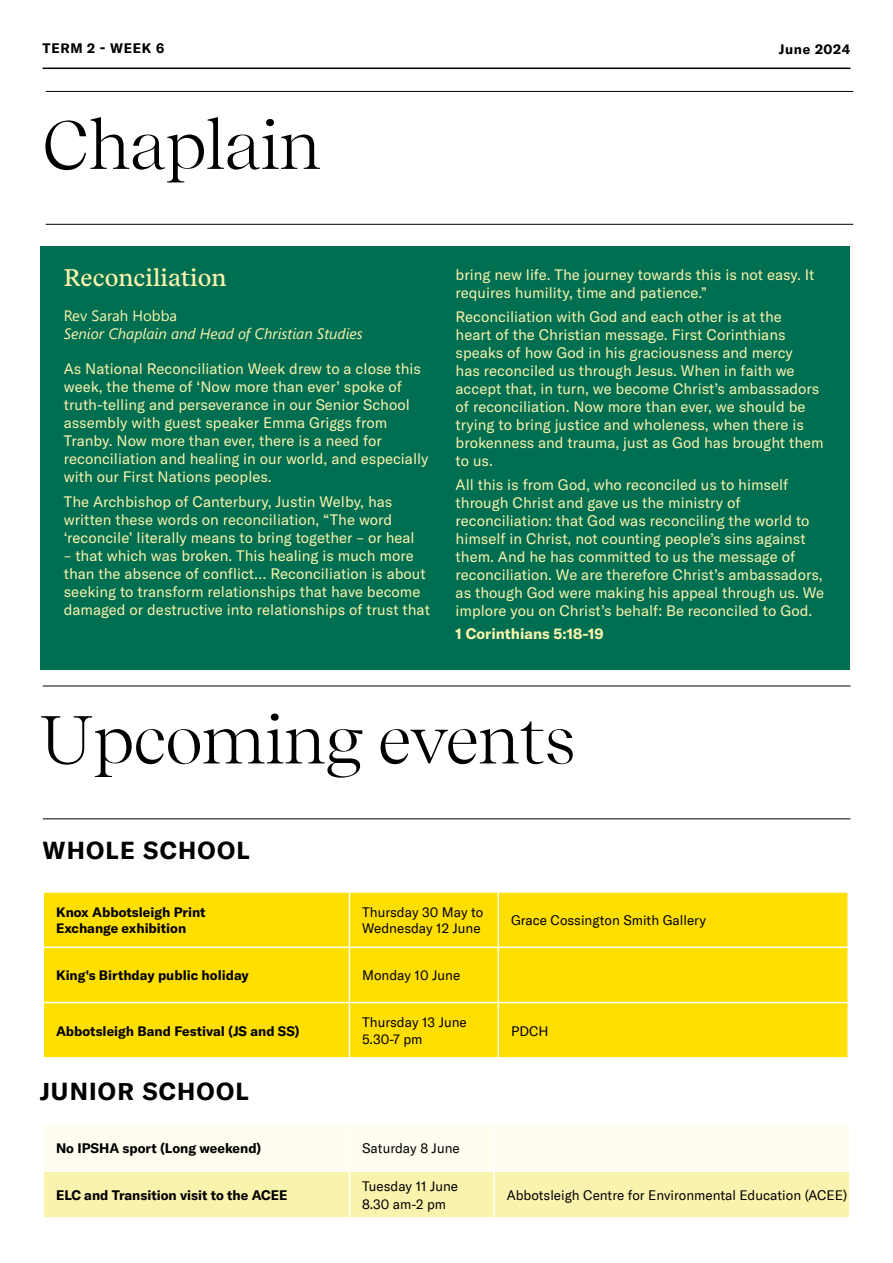
<style>
.page{position:relative;width:893px;height:1263px;background:#fff}
.page>*{position:absolute;margin:0;border:0;box-sizing:border-box;transform-origin:0 0}
.t1{font:67.5px "Recife Display";color:#000}
.t2{font:700 24px "GT America";letter-spacing:.05em;color:#000}
.t3{font:500 24px "Recife Text";color:#faf3ad}
.t4{font:15px/18px "GT America";color:#faf3ad}
.t5{font:italic 15px "Segoe UI";color:#faf3ad}
.t6{font:700 15px "GT America";color:#faf3ad}
.t7{font:15px "Segoe UI";color:#faf3ad}
.t8{font:13.5px/16.2px "GT America";color:#000}
.t9{font:700 13.5px/16.2px "GT America";color:#000}
.t10{font:700 13.5px "GT America";color:#000}
.t11{font:700 13.5px "GT America";letter-spacing:.05em;color:#000}
</style>
<div class="page">
<hr style="left:43px;top:68px;width:807px;height:1px;background:#000">
<div style="left:40px;top:246px;width:810px;height:424px;background:#006e51"></div>
<hr style="left:43px;top:686px;width:807px;height:1px;background:#000">
<hr style="left:43px;top:818px;width:807px;height:1px;background:#000">
<hr style="left:46px;top:91px;width:807px;height:1px;background:#000">
<hr style="left:46px;top:224px;width:807px;height:1px;background:#000">
<div style="left:44px;top:893px;width:803px;height:164px;background:#ffdf00"></div>
<hr style="left:349px;top:893px;width:1px;height:53px;background:#fff">
<hr style="left:497px;top:893px;width:2px;height:53px;background:#fff">
<hr style="left:43px;top:946px;width:306px;height:2px;background:#fff">
<hr style="left:349px;top:946px;width:149px;height:2px;background:#fff">
<hr style="left:349px;top:948px;width:1px;height:54px;background:#fff">
<hr style="left:498px;top:946px;width:351px;height:2px;background:#fff">
<hr style="left:497px;top:948px;width:2px;height:54px;background:#fff">
<hr style="left:43px;top:1002px;width:306px;height:1px;background:#fff">
<hr style="left:349px;top:1002px;width:149px;height:1px;background:#fff">
<hr style="left:349px;top:1003px;width:1px;height:54px;background:#fff">
<hr style="left:498px;top:1002px;width:351px;height:1px;background:#fff">
<hr style="left:497px;top:1003px;width:2px;height:54px;background:#fff">
<svg style="left:44px;top:1125px;width:805px;height:92px"></svg>
<hr style="left:349px;top:1125px;width:1px;height:45px;background:#fff">
<hr style="left:493px;top:1125px;width:2px;height:45px;background:#fff">
<hr style="left:43px;top:1170px;width:306px;height:2px;background:#fff">
<hr style="left:349px;top:1170px;width:145px;height:2px;background:#fff">
<hr style="left:349px;top:1172px;width:1px;height:45px;background:#fff">
<hr style="left:494px;top:1170px;width:357px;height:2px;background:#fff">
<hr style="left:493px;top:1172px;width:2px;height:45px;background:#fff">
<p class="t11" style="left:43px;top:40px;width:123px">TERM 2 - WEEK 6</p>
<p class="t11" style="left:779px;top:40px;width:73px">June 2024</p>
<h1 class="t1" style="left:43px;top:96px;width:280px">Chaplain</h1>
<h2 class="t3" style="left:64px;top:260px;width:164px">Reconciliation</h2>
<p class="t7" style="left:64px;top:302px;width:115px">Rev Sarah Hobba</p>
<p class="t5" style="left:64px;top:320px;width:301px">Senior Chaplain and Head of Christian Studies</p>
<p class="t4" style="left:64px;top:360px;width:366px">As National Reconciliation Week drew to a close this week, the theme of ‘Now more than ever’ spoke of truth-telling and perseverance in our Senior School assembly with guest speaker Emma Griggs from Tranby. Now more than ever, there is a need for reconciliation and healing in our world, and especially with our First Nations peoples.</p>
<p class="t4" style="left:64px;top:492px;width:352px">The Archbishop of Canterbury, Justin Welby, has written these words on reconciliation, “The word ‘reconcile’ literally means to bring together – or heal</p>
<p class="t4" style="left:64px;top:546px;width:368px">– that which was broken. This healing is much more than the absence of conflict… Reconciliation is about seeking to transform relationships that have become damaged or destructive into relationships of trust that</p>
<p class="t4" style="left:456px;top:265px;width:360px">bring new life. The journey towards this is not easy. It requires humility, time and patience.”</p>
<p class="t4" style="left:456px;top:308px;width:370px">Reconciliation with God and each other is at the<br>heart of the Christian message. First Corinthians speaks of how God in his graciousness and mercy<br>has reconciled us through Jesus. When in faith we accept that, in turn, we become Christ’s ambassadors of reconciliation. Now more than ever, we should be trying to bring justice and wholeness, when there is brokenness and trauma, just as God has brought them to us.</p>
<p class="t4" style="left:456px;top:476px;width:370px">All this is from God, who reconciled us to himself through Christ and gave us the ministry of reconciliation: that God was reconciling the world to himself in Christ, not counting people’s sins against them. And he has committed to us the message of reconciliation. We are therefore Christ’s ambassadors, as though God were making his appeal through us. We implore you on Christ’s behalf: Be reconciled to God.</p>
<p class="t6" style="left:456px;top:624px;width:150px">1 Corinthians 5:18-19</p>
<h1 class="t1" style="left:40px;top:691px;width:537px">Upcoming events</h1>
<h2 class="t2" style="left:43px;top:836px;width:209px">WHOLE SCHOOL</h2>
<p class="t9" style="left:56px;top:904px;width:151px">Knox Abbotsleigh Print<br>Exchange exhibition</p>
<p class="t8" style="left:362px;top:904px;width:123px">Thursday 30 May to<br>Wednesday 12 June</p>
<p class="t8" style="left:511px;top:912px;width:196px">Grace Cossington Smith Gallery</p>
<p class="t9" style="left:56px;top:967px;width:194px">King's Birthday public holiday</p>
<p class="t8" style="left:362px;top:967px;width:100px">Monday 10 June</p>
<p class="t9" style="left:56px;top:1022px;width:245px">Abbotsleigh Band Festival (JS and SS)</p>
<p class="t8" style="left:362px;top:1014px;width:106px">Thursday 13 June<br>5.30-7 pm</p>
<p class="t8" style="left:511px;top:1023px;width:39px">PDCH</p>
<h2 class="t2" style="left:40px;top:1077px;width:210px">JUNIOR SCHOOL</h2>
<p class="t10" style="left:56px;top:1140px;width:207px">No IPSHA sport (Long weekend)</p>
<p class="t8" style="left:362px;top:1140px;width:99px">Saturday 8 June</p>
<p class="t10" style="left:56px;top:1187px;width:233px">ELC and Transition visit to the ACEE</p>
<p class="t8" style="left:362px;top:1178px;width:97px;line-height:17.2px">Tuesday 11 June<br>8.30 am-2 pm</p>
<p class="t8" style="left:507px;top:1187px;width:342px">Abbotsleigh Centre for Environmental Education (ACEE)</p>
</div>
